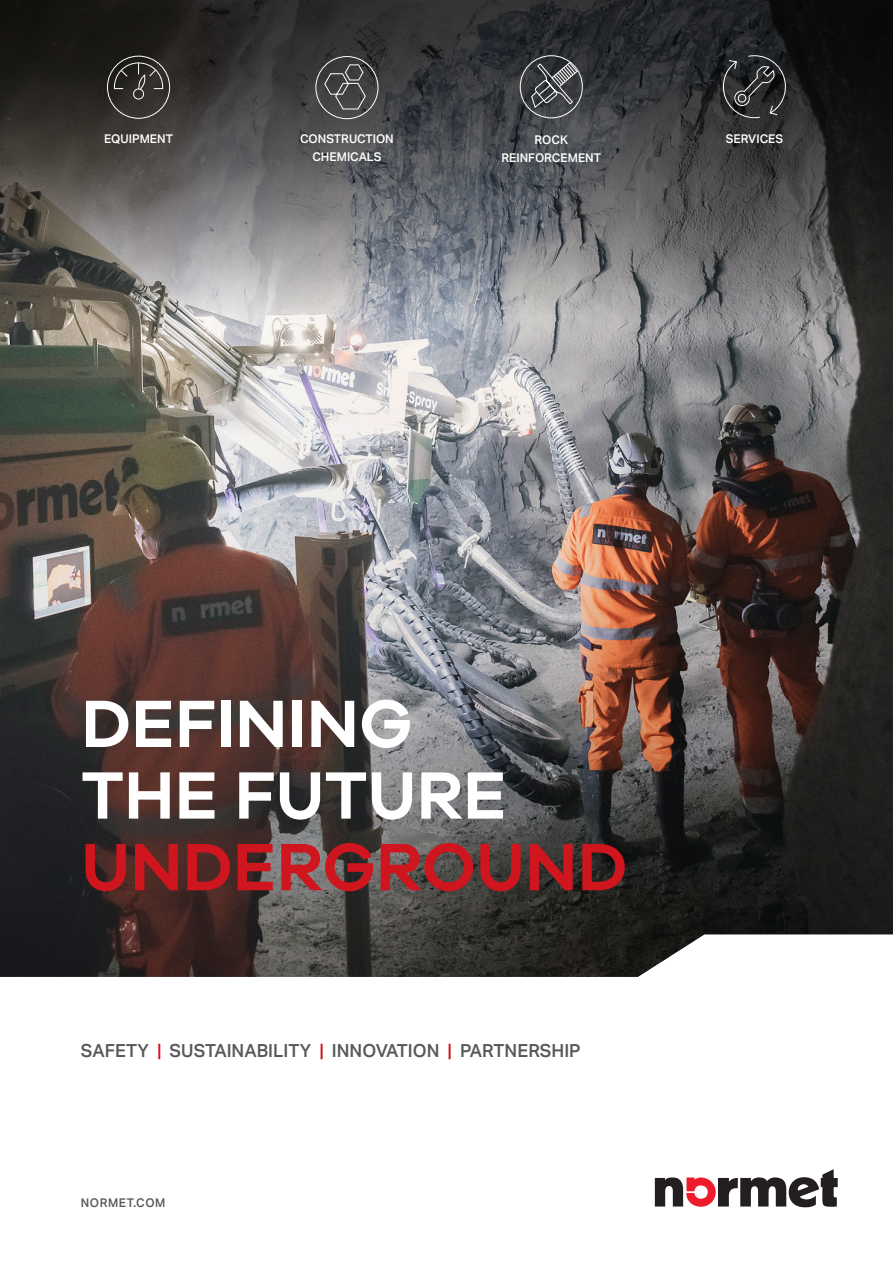
<style>
.page{position:relative;width:893px;height:1263px;background:#fff}
.page>*{position:absolute;margin:0;border:0;box-sizing:border-box;transform-origin:0 0}
.t1{font:600 69px/71.6px "Galano Grotesque";color:#fff}
.t2{font:500 18px "Aktiv Grotesk";color:#57585a}
.t3{font:500 12px/17.5px "Aktiv Grotesk";color:#fff;text-align:center}
.t4{font:500 12px "Aktiv Grotesk";letter-spacing:.05em;color:#57585a}
.s1{color:#cf151d}
</style>
<div class="page">
<svg style="left:655px;top:1169px;width:183px;height:38px"></svg>
<img style="left:0;top:0;width:893px;height:977px">
<svg style="left:114px;top:62px;width:50px;height:38px;background:#413e3b"></svg>
<div style="left:107px;top:56px;width:63px;height:63px;border:1px solid #fff;border-radius:50%"></div>
<svg style="left:324px;top:64px;width:42px;height:46px;background:#555354"></svg>
<div style="left:315px;top:56px;width:63px;height:63px;border:1px solid #fff;border-radius:50%"></div>
<svg style="left:531px;top:61px;width:48px;height:48px;background:#55575b"></svg>
<div style="left:520px;top:55px;width:63px;height:63px;border:1px solid #fff;border-radius:50%"></div>
<svg style="left:722px;top:55px;width:64px;height:64px;background:#373839"></svg>
<p class="t3" style="left:104px;top:130px;width:70px">EQUIPMENT</p>
<p class="t3" style="left:300px;top:130px;width:95px">CONSTRUCTION<br>CHEMICALS</p>
<p class="t3" style="left:501px;top:131px;width:101px">ROCK<br>REINFORCEMENT</p>
<p class="t3" style="left:726px;top:130px;width:59px">SERVICES</p>
<p class="t1" style="left:81px;top:686px;width:548px">DEFINING<br>THE FUTURE<br><span class="s1">UNDERGROUND</span></p>
<p class="t2" style="left:81px;top:1040px;width:501px">SAFETY <span class="s1">|</span> SUSTAINABILITY <span class="s1">|</span> INNOVATION <span class="s1">|</span> PARTNERSHIP</p>
<p class="t4" style="left:81px;top:1196px;width:86px">NORMET.COM</p>
</div>
